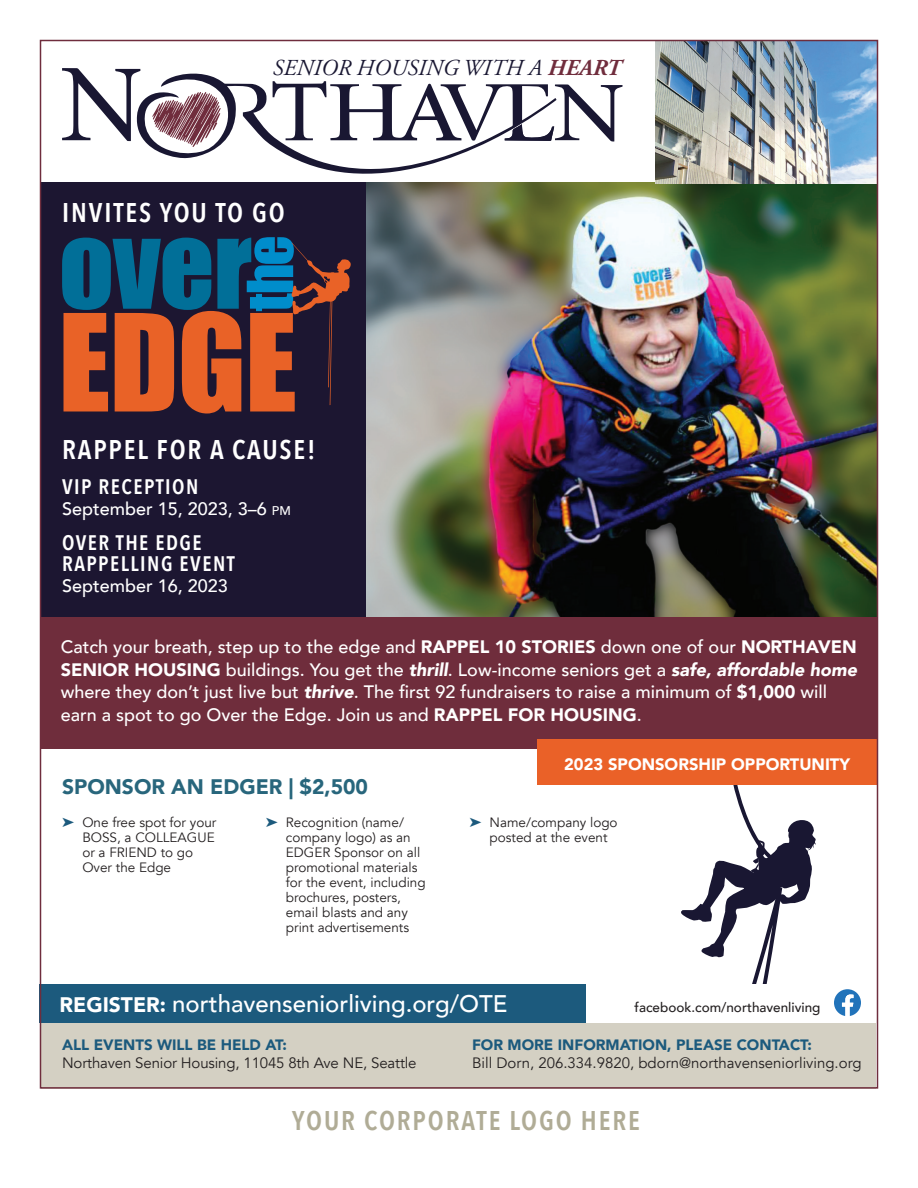
<style>
.page{position:relative;width:918px;height:1188px;background:#fff}
.page>*{position:absolute;margin:0;border:0;box-sizing:border-box;transform-origin:0 0}
.t1{font:600 27px "Avenir Next Condensed";letter-spacing:.07em;color:#fff}
.t2{font:600 27px "Avenir Next Condensed";letter-spacing:.07em;color:#b0ac96}
.t3{font:500 24px "Avenir";color:#fff}
.t4{font:italic 22.8px "Adobe Garamond";color:#191732}
.t5{font:600 21px/21px "Avenir Next Condensed";letter-spacing:.07em;color:#fff}
.t6{font:900 21px "Avenir";color:#28667c}
.t7{font:500 18px/22.5px "Avenir";color:#fff}
.t8{font:900 16.5px "Avenir";color:#fff}
.t9{font:15px "Avenir";color:#231f20}
.t10{font:900 15px "Avenir";color:#1c5a7d}
.t11{font:13.5px/15px "Avenir";color:#231f20}
.t12{font:500 13.5px "Avenir";color:#231f20}
.s1{font-weight:700;color:#702d3d}
.s2{font-size:12.6px}
.s3{font-weight:900}
.s4{font-weight:900;font-style:italic}
.s5{font-weight:900;font-size:21px}
</style>
<div class="page">
<img style="left:366px;top:182px;width:509px;height:435px">
<div style="left:40px;top:182px;width:326px;height:439px;background:#1c1631"></div>
<svg style="left:660px;top:784px;width:156px;height:200px"></svg>
<img style="left:655px;top:43px;width:220px;height:141px">
<div style="left:41px;top:1014px;width:835px;height:75px;background:#d4d0c3"></div>
<svg style="left:62px;top:237px;width:289px;height:177px"></svg>
<svg style="left:62px;top:68px;width:561px;height:106px"></svg>
<div style="left:40px;top:617px;width:838px;height:132px;background:#6f2d3c"></div>
<div style="left:537px;top:739px;width:341px;height:45px;background:#ea6128"></div>
<div style="left:39px;top:984px;width:616px;height:39px;background:#1c5a7d"></div>
<div style="left:586px;top:984px;width:292px;height:39px;background:#fff"></div>
<svg style="left:834px;top:989px;width:27px;height:27px"></svg>
<p class="t4" style="left:273px;top:55px;width:350px">SENIOR HOUSING WITH A <span class="s1">HEART</span></p>
<h1 class="t1" style="left:62px;top:189px;width:224px">INVITES YOU TO GO</h1>
<h1 class="t1" style="left:62px;top:426px;width:255px">RAPPEL FOR A CAUSE!</h1>
<p class="t5" style="left:62px;top:475px;width:138px">VIP RECEPTION</p>
<p class="t7" style="left:62px;top:497px;width:230px">September 15, 2023, 3–6 <span class="s2">pm</span></p>
<p class="t5" style="left:62px;top:531px;width:174px">OVER THE EDGE<br>RAPPELLING EVENT</p>
<p class="t7" style="left:62px;top:574px;width:167px">September 16, 2023</p>
<p class="t7" style="left:61px;top:635px;width:798px">Catch your breath, step up to the edge and <span class="s3">RAPPEL 10 STORIES</span> down one of our <span class="s3">NORTHAVEN SENIOR HOUSING</span> buildings. You get the <span class="s4">thrill</span>. Low-income seniors get a <span class="s4">safe, affordable home </span>where they don’t just live but <span class="s4">thrive</span>. The first 92 fundraisers to raise a minimum of <span class="s3">$1,000</span> will earn a spot to go Over the Edge. Join us and <span class="s3">RAPPEL FOR HOUSING</span>.</p>
<p class="t8" style="left:564px;top:750px;width:287px">2023 SPONSORSHIP OPPORTUNITY</p>
<p class="t6" style="left:62px;top:769px;width:307px">SPONSOR AN EDGER | $2,500</p>
<p class="t11" style="left:82px;top:815px;width:136px">One free spot for your<br>BOSS, a COLLEAGUE or a FRIEND to go<br>Over the Edge</p>
<p class="t11" style="left:286px;top:815px;width:141px">Recognition (name/ company logo) as an<br>EDGER Sponsor on all promotional materials for the event, including brochures, posters, email blasts and any print advertisements</p>
<p class="t11" style="left:490px;top:815px;width:130px">Name/company logo posted at the event</p>
<h2 class="t3" style="left:60px;top:983px;width:449px"><span class="s5">REGISTER:</span> northavenseniorliving.org/OTE</h2>
<p class="t12" style="left:635px;top:996px;width:187px">facebook.com/northavenliving</p>
<h2 class="t3" style="left:166px;top:983px;width:427px"><span class="s5">TODAY:</span> northavenseniorliving.org /OTE</h2>
<p class="t10" style="left:62px;top:1032px;width:226px">ALL EVENTS WILL BE HELD AT:</p>
<p class="t9" style="left:62px;top:1054px;width:356px">Northaven Senior Housing, 11045 8th Ave NE, Seattle</p>
<p class="t10" style="left:472px;top:1032px;width:342px">FOR MORE INFORMATION, PLEASE CONTACT:</p>
<p class="t9" style="left:472px;top:1054px;width:391px">Bill Dorn, 206.334.9820, bdorn@northavenseniorliving.org</p>
<h1 class="t2" style="left:292px;top:1097px;width:349px">YOUR CORPORATE LOGO HERE</h1>
</div>
